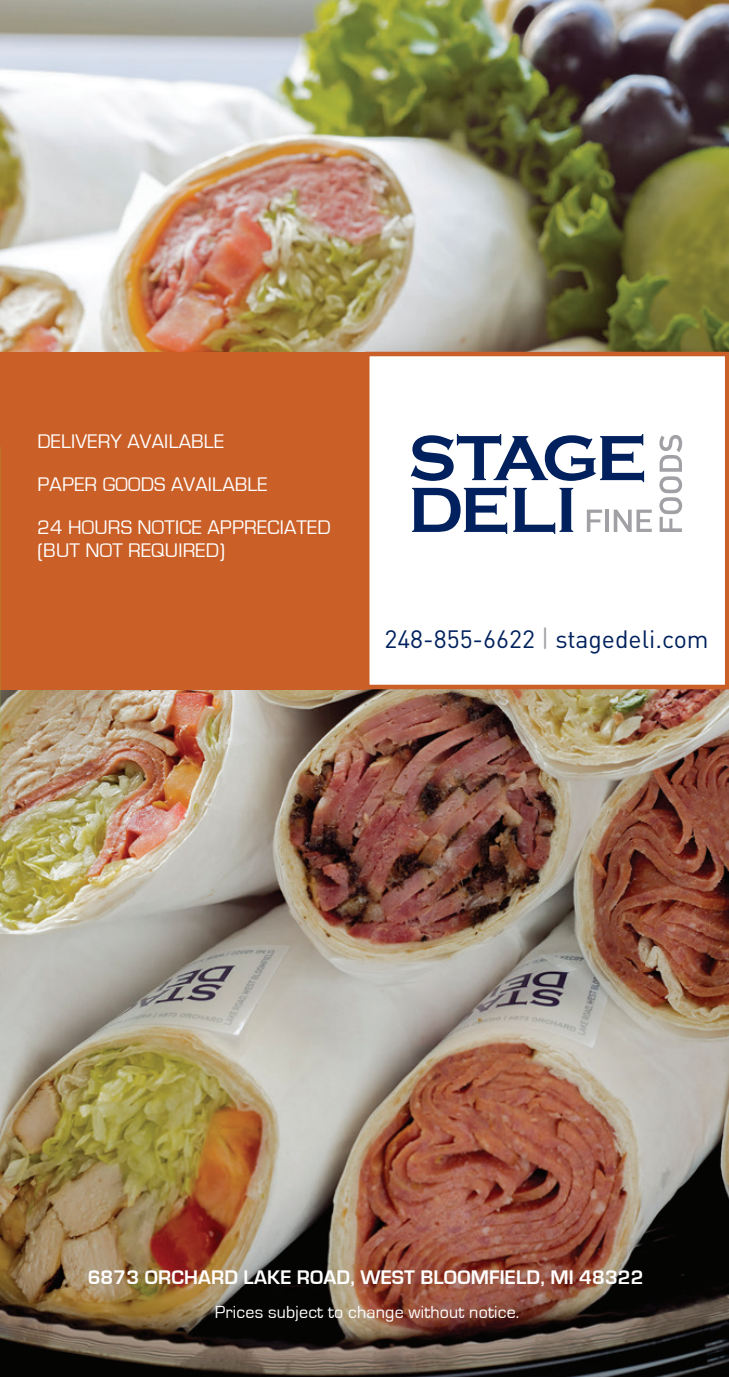
<style>
.page{position:relative;width:729px;height:1377px;background:#fff}
.page>*{position:absolute;margin:0;border:0;box-sizing:border-box;transform-origin:0 0}
.t1{font:24.75px "DIN";color:#00215d}
.t2{font:20.25px/43.2px "Eurostile";letter-spacing:.01em;color:#fff}
.t3{font:700 20.25px "Eurostile";letter-spacing:.01em;color:#fff}
.t4{font:18px "Eurostile";letter-spacing:.01em;color:#fff}
.s1{color:#a1a1a5}
</style>
<div class="page">
<img style="left:0;top:0;width:729px;height:1377px">
<div style="left:0;top:352px;width:366px;height:337px;background:#ca5f27"></div>
<div style="left:367px;top:354px;width:360px;height:333px;background:#fff"></div>
<div style="left:365px;top:352px;width:364px;height:337px;border:5px solid #ca5f27"></div>
<svg style="left:659px;top:435px;width:23px;height:97px"></svg>
<svg style="left:411px;top:434px;width:241px;height:100px"></svg>
<img style="left:0;top:0;width:1px;height:442px">
<img style="left:0;top:857px;width:1px;height:520px">
<p class="t2" style="left:37px;top:420px;width:295px">DELIVERY AVAILABLE<br>PAPER GOODS AVAILABLE<br>24 HOURS NOTICE APPRECIATED</p>
<p class="t2" style="left:37px;top:529px;width:189px">(BUT NOT REQUIRED)</p>
<p class="t1" style="left:384px;top:624px;width:326px">248-855-6622 <span class="s1">|</span> stagedeli.com</p>
<p class="t3" style="left:88px;top:1267px;width:557px">6873 ORCHARD LAKE ROAD, WEST BLOOMFIELD, MI 48322</p>
<p class="t4" style="left:215px;top:1302px;width:306px">Prices subject to change without notice.</p>
</div>
